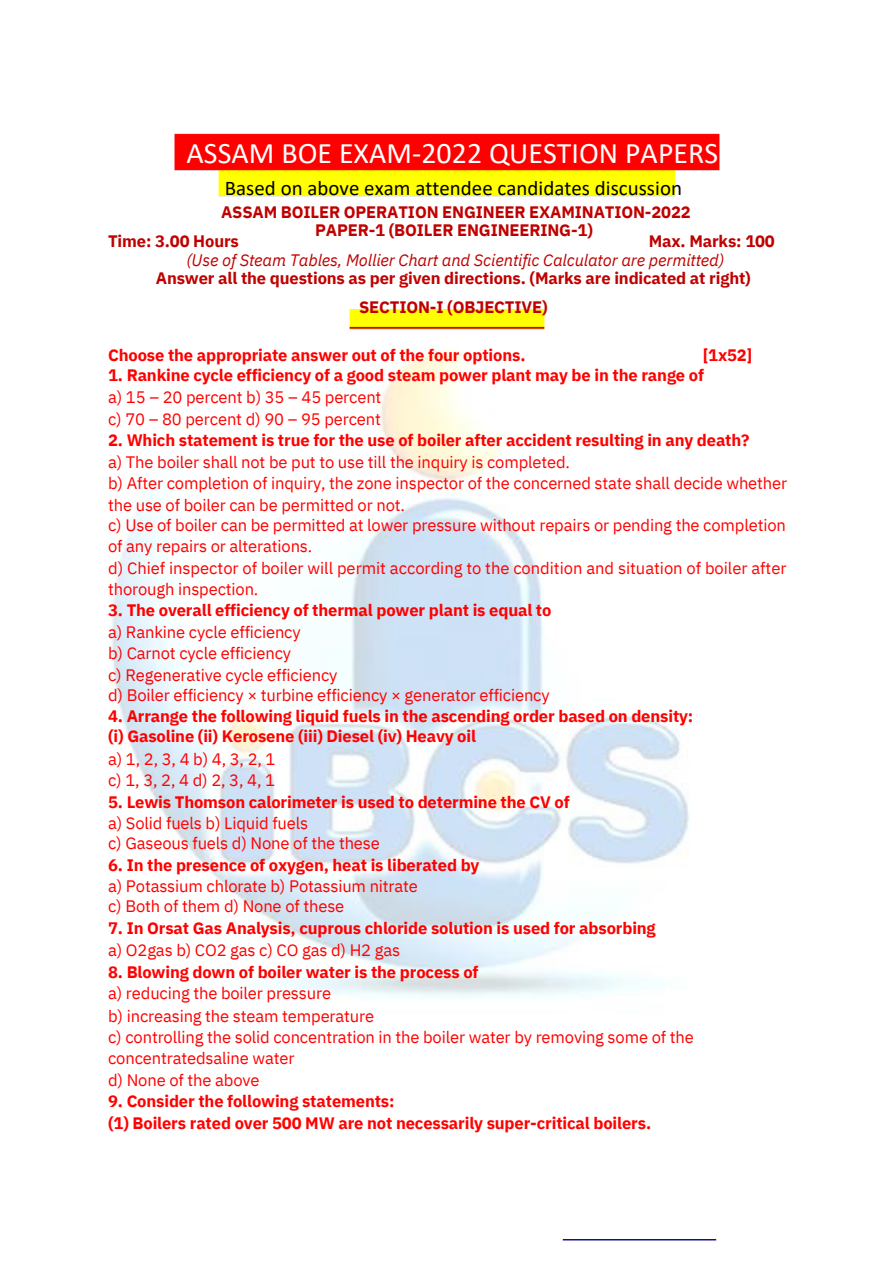
<style>
.page{position:relative;width:894px;height:1264px;background:#fff}
.page>*{position:absolute;margin:0;border:0;box-sizing:border-box;transform-origin:0 0}
.t1{font:29.85px "Calibri";color:#fff}
.t2{font:20.85px "Calibri";color:#000}
.t3{font:16.5px "IBM Plex Sans";letter-spacing:-.01em;color:#f00}
.t4{font:700 16.5px "IBM Plex Sans";letter-spacing:-.01em;color:#f00}
.t5{font:700 16.5px/18px "IBM Plex Sans";letter-spacing:-.01em;color:#c00000;text-align:center}
.s1{font-weight:400;font-style:italic}
</style>
<div class="page">
<img style="left:111px;top:350px;width:578px;height:647px">
<img style="left:349px;top:309px;width:196px;height:21px">
<img style="left:174px;top:133px;width:546px;height:64px">
<img style="left:562px;top:1239px;width:155px;height:1px">
<p class="t1" style="left:186px;top:140px;width:533px">ASSAM BOE EXAM-2022 QUESTION PAPERS</p>
<p class="t2" style="left:225px;top:180px;width:458px">Based on above exam attendee candidates discussion</p>
<p class="t5" style="left:221px;top:202px;width:471px">ASSAM BOILER OPERATION ENGINEER EXAMINATION-2022<br>PAPER-1 (BOILER ENGINEERING-1)</p>
<h1 class="t5" style="left:108px;top:232px;width:132px">Time: 3.00 Hours</h1>
<h2 class="t5" style="left:648px;top:232px;width:127px">Max. Marks: 100</h2>
<h2 class="t5" style="left:156px;top:251px;width:596px"><span class="s1">(Use of Steam Tables, Mollier Chart and Scientific Calculator are permitted)<br></span>Answer all the questions as per given directions. (Marks are indicated at right)</h2>
<p class="t5" style="left:359px;top:298px;width:190px">SECTION-I (OBJECTIVE)</p>
<p class="t4" style="left:108px;top:344px;width:418px">Choose the appropriate answer out of the four options.</p>
<p class="t4" style="left:702px;top:344px;width:51px">[1x52]</p>
<p class="t4" style="left:108px;top:364px;width:597px">1. Rankine cycle efficiency of a good steam power plant may be in the range of</p>
<h2 class="t3" style="left:108px;top:385px;width:275px">a) 15 – 20 percent b) 35 – 45 percent</h2>
<h2 class="t3" style="left:108px;top:408px;width:274px">c) 70 – 80 percent d) 90 – 95 percent</h2>
<p class="t4" style="left:108px;top:429px;width:642px">2. Which statement is true for the use of boiler after accident resulting in any death?</p>
<p class="t3" style="left:108px;top:451px;width:463px">a) The boiler shall not be put to use till the inquiry is completed.</p>
<p class="t3" style="left:108px;top:472px;width:680px">b) After completion of inquiry, the zone inspector of the concerned state shall decide whether</p>
<p class="t3" style="left:108px;top:493px;width:298px">the use of boiler can be permitted or not.</p>
<p class="t3" style="left:108px;top:514px;width:679px">c) Use of boiler can be permitted at lower pressure without repairs or pending the completion</p>
<p class="t3" style="left:108px;top:535px;width:206px">of any repairs or alterations.</p>
<p class="t3" style="left:108px;top:556px;width:679px">d) Chief inspector of boiler will permit according to the condition and situation of boiler after</p>
<p class="t3" style="left:108px;top:578px;width:152px">thorough inspection.</p>
<p class="t4" style="left:108px;top:599px;width:445px">3. The overall efficiency of thermal power plant is equal to</p>
<p class="t3" style="left:108px;top:621px;width:194px">a) Rankine cycle efficiency</p>
<p class="t3" style="left:108px;top:642px;width:184px">b) Carnot cycle efficiency</p>
<p class="t3" style="left:108px;top:663px;width:231px">c) Regenerative cycle efficiency</p>
<p class="t3" style="left:108px;top:684px;width:443px">d) Boiler efficiency × turbine efficiency × generator efficiency</p>
<p class="t4" style="left:108px;top:705px;width:586px">4. Arrange the following liquid fuels in the ascending order based on density:</p>
<p class="t4" style="left:108px;top:725px;width:369px">(i) Gasoline (ii) Kerosene (iii) Diesel (iv) Heavy oil</p>
<p class="t3" style="left:108px;top:748px;width:169px">a)1,2,3,4b)4,3,2,1</p>
<p class="t3" style="left:108px;top:769px;width:168px">c)1,3,2,4d)2,3,4,1</p>
<p class="t4" style="left:108px;top:790px;width:463px">5. Lewis Thomson calorimeter is used to determine the CV of</p>
<p class="t3" style="left:108px;top:812px;width:201px">a) Solid fuels b) Liquid fuels</p>
<p class="t3" style="left:108px;top:832px;width:273px">c) Gaseous fuels d) None of the these</p>
<p class="t4" style="left:108px;top:853px;width:373px">6. In the presence of oxygen, heat is liberated by</p>
<p class="t3" style="left:108px;top:875px;width:311px">a) Potassium chlorate b) Potassium nitrate</p>
<p class="t3" style="left:108px;top:895px;width:238px">c) Both of them d) None of these</p>
<p class="t4" style="left:108px;top:916px;width:549px">7. In Orsat Gas Analysis, cuprous chloride solution is used for absorbing</p>
<p class="t3" style="left:108px;top:939px;width:293px">a) O2gas b) CO2 gas c) CO gas d) H2 gas</p>
<p class="t4" style="left:108px;top:960px;width:372px">8. Blowing down of boiler water is the process of</p>
<p class="t3" style="left:108px;top:982px;width:224px">a) reducing the boiler pressure</p>
<p class="t3" style="left:108px;top:1004px;width:267px">b) increasing the steam temperature</p>
<p class="t3" style="left:108px;top:1026px;width:587px">c) controlling the solid concentration in the boiler water by removing some of the</p>
<p class="t3" style="left:108px;top:1047px;width:188px">concentratedsaline water</p>
<p class="t3" style="left:108px;top:1068px;width:153px">d) None of the above</p>
<p class="t4" style="left:108px;top:1090px;width:288px">9. Consider the following statements:</p>
<p class="t4" style="left:108px;top:1111px;width:544px">(1) Boilers rated over 500 MW are not necessarily super-critical boilers.</p>
</div>
